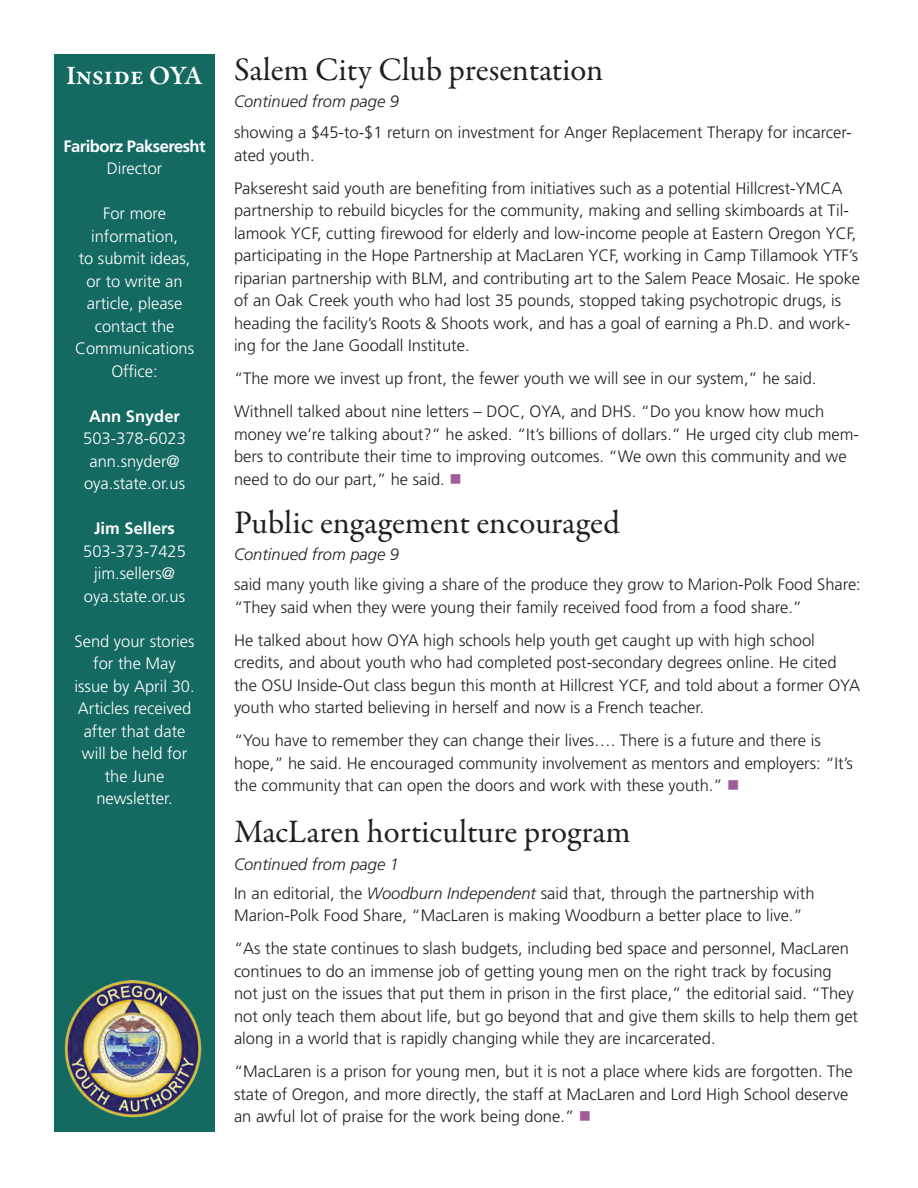
<style>
.page{position:relative;width:918px;height:1188px;background:#fff}
.page>*{position:absolute;margin:0;border:0;box-sizing:border-box;transform-origin:0 0}
.t1{font:33px "Garamond Premr Pro";color:#231f20}
.t2{font:600 27px "Garamond Premr Pro";letter-spacing:-.005em;color:#fff}
.t3{font:300 16.5px/22.5px "Frutiger LT Pro";color:#231f20}
.t4{font:300 16.5px/22.5px "Frutiger LT Pro";color:#fff;text-align:center}
.t5{font:italic 300 16.5px "Frutiger LT Pro";color:#231f20}
.t6{font:700 16.5px "Frutiger LT Pro";color:#fff}
.t7{font:700 16.5px "Frutiger LT Pro";letter-spacing:-.03em;color:#fff}
.s1{color:#a05d9a}
.s2{font-style:italic}
</style>
<div class="page">
<div style="left:54px;top:54px;width:160px;height:1078px;background:#146a61"></div>
<img style="left:64px;top:980px;width:138px;height:138px">
<p class="t2" style="left:66px;top:59px;width:138px">Inside OYA</p>
<p class="t7" style="left:64px;top:136px;width:144px">Fariborz Pakseresht</p>
<p class="t4" style="left:107px;top:157px;width:57px">Director</p>
<p class="t4" style="left:75px;top:202px;width:121px">For more information,<br>to submit ideas, or to write an article, please contact the<br>Communications<br>Office:</p>
<p class="t6" style="left:89px;top:406px;width:92px">Ann Snyder</p>
<p class="t4" style="left:83px;top:427px;width:104px">503-378-6023</p>
<p class="t4" style="left:89px;top:450px;width:92px">ann.snyder@</p>
<p class="t4" style="left:84px;top:472px;width:103px">oya.state.or.us</p>
<p class="t6" style="left:94px;top:519px;width:82px">Jim Sellers</p>
<p class="t4" style="left:83px;top:540px;width:104px">503-373-7425</p>
<p class="t4" style="left:94px;top:562px;width:83px">jim.sellers@</p>
<p class="t4" style="left:84px;top:585px;width:103px">oya.state.or.us</p>
<p class="t4" style="left:75px;top:630px;width:122px">Send your stories for the May issue by April 30.<br>Articles received after that date will be held for the June</p>
<p class="t4" style="left:96px;top:787px;width:78px">newsletter.</p>
<p class="t1" style="left:234px;top:50px;width:371px">Salem City Club presentation</p>
<p class="t5" style="left:234px;top:92px;width:167px">Continued from page 9</p>
<p class="t3" style="left:234px;top:122px;width:619px">showing a $45-to-$1 return on investment for Anger Replacement Therapy for incarcer&shy;ated youth.</p>
<p class="t3" style="left:234px;top:177px;width:628px">Pakseresht said youth are benefiting from initiatives such as a potential Hillcrest-YMCA partnership to rebuild bicycles for the community, making and selling skimboards at Til&shy;lamook YCF, cutting firewood for elderly and low-income people at Eastern Oregon YCF, participating in the Hope Partnership at MacLaren YCF, working in Camp Tillamook YTF’s riparian partnership with BLM, and contributing art to the Salem Peace Mosaic. He spoke of an Oak Creek youth who had lost 35 pounds, stopped taking psychotropic drugs, is heading the facility’s Roots &amp; Shoots work, and has a goal of earning a Ph.D. and work&shy;ing for the Jane Goodall Institute.</p>
<p class="t3" style="left:234px;top:368px;width:584px">“The more we invest up front, the fewer youth we will see in our system,” he said.</p>
<p class="t3" style="left:234px;top:401px;width:626px">Withnell talked about nine letters – DOC, OYA, and DHS. “Do you know how much money we’re talking about?” he asked. “It’s billions of dollars.” He urged city club mem&shy;bers to contribute their time to improving outcomes. “We own this community and we need to do our part,” he said. <span class="s1">■</span></p>
<p class="t1" style="left:234px;top:503px;width:388px">Public engagement encouraged</p>
<p class="t5" style="left:234px;top:545px;width:167px">Continued from page 9</p>
<p class="t3" style="left:234px;top:573px;width:628px">said many youth like giving a share of the produce they grow to Marion-Polk Food Share: “They said when they were young their family received food from a food share.”</p>
<p class="t3" style="left:234px;top:629px;width:628px">He talked about how OYA high schools help youth get caught up with high school credits, and about youth who had completed post-secondary degrees online. He cited the OSU Inside-Out class begun this month at Hillcrest YCF, and told about a former OYA youth who started believing in herself and now is a French teacher.</p>
<p class="t3" style="left:234px;top:729px;width:620px">“You have to remember they can change their lives…. There is a future and there is hope,” he said. He encouraged community involvement as mentors and employers: “It’s the community that can open the doors and work with these youth.” <span class="s1">■</span></p>
<p class="t1" style="left:234px;top:812px;width:398px">MacLaren horticulture program</p>
<p class="t5" style="left:234px;top:854px;width:167px">Continued from page 1</p>
<p class="t3" style="left:234px;top:882px;width:582px">In an editorial, the <span class="s2">Woodburn Independent</span> said that, through the partnership with<br>Marion-Polk Food Share, “MacLaren is making Woodburn a better place to live.”</p>
<p class="t3" style="left:234px;top:937px;width:626px">“As the state continues to slash budgets, including bed space and personnel, MacLaren continues to do an immense job of getting young men on the right track by focusing not just on the issues that put them in prison in the first place,” the editorial said. “They not only teach them about life, but go beyond that and give them skills to help them get along in a world that is rapidly changing while they are incarcerated.</p>
<p class="t3" style="left:234px;top:1060px;width:620px">“MacLaren is a prison for young men, but it is not a place where kids are forgotten. The state of Oregon, and more directly, the staff at MacLaren and Lord High School deserve an awful lot of praise for the work being done.” <span class="s1">■</span></p>
</div>
